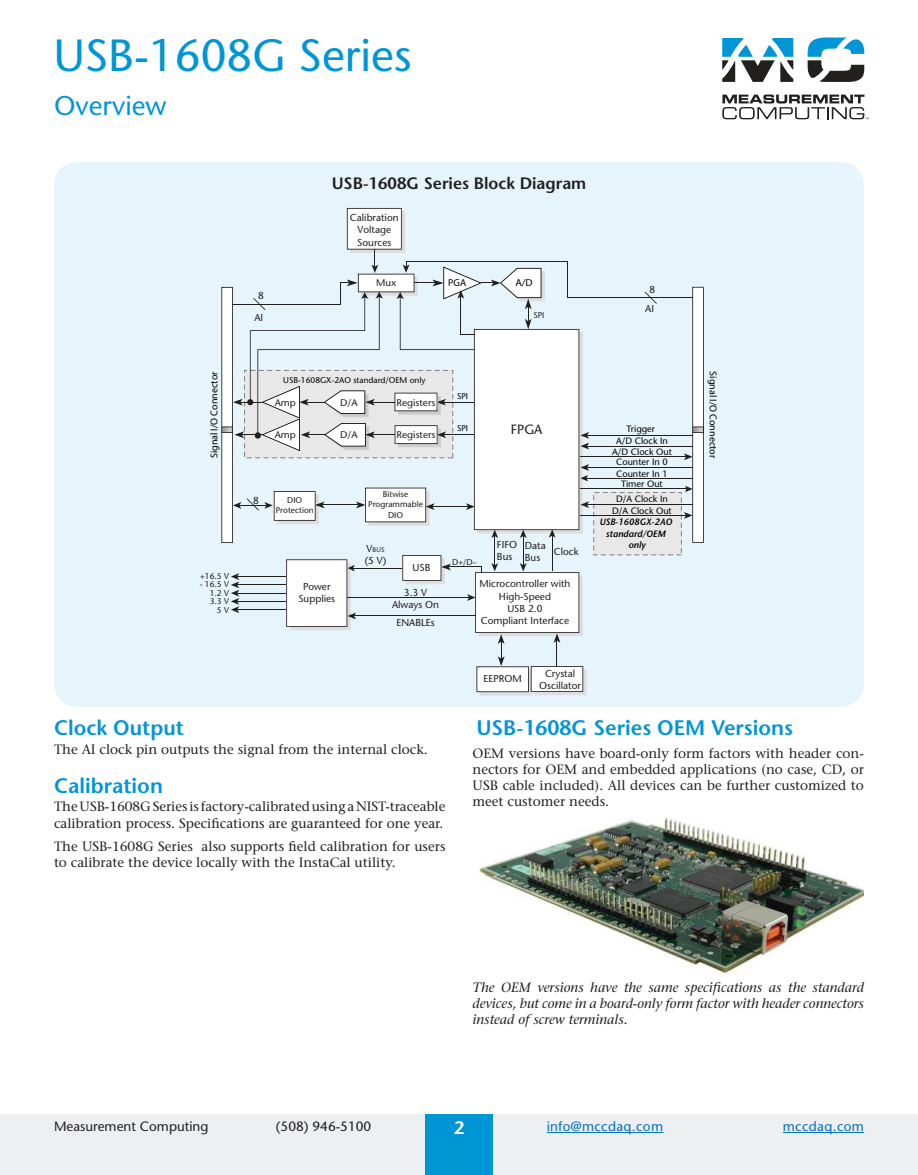
<style>
.page{position:relative;width:918px;height:1175px;background:#fff}
.page>*{position:absolute;margin:0;border:0;box-sizing:border-box;transform-origin:0 0}
.t1{font:45px "Stone Sans";color:#0096d6}
.t2{font:27px "Stone Sans";color:#0096d6}
.t3{font:600 21px "Stone Sans";color:#0096d6}
.t4{font:600 18px "Stone Sans";color:#fff}
.t5{font:600 16.5px "Stone Sans";color:#221f1f}
.t6{font:13.5px/16.2px "Stone Serif";color:#221f1f}
.t7{font:italic 13.5px/16.2px "Stone Serif";color:#221f1f;text-align:justify}
.t8{font:13.5px "Stone Sans";color:#221f1f}
.t9{font:13.5px "Stone Sans";letter-spacing:.025em;color:#0070c0}
.t10{font:500 13.35px "Stone Sans Std";color:#221e1f}
.t11{font:500 10.05px/12px "Stone Sans Std";color:#221e1f;text-align:center}
.t12{font:10.05px "Myriad Pro";color:#010101}
.t13{font:10.05px/19px "Stone Sans";color:#221e1f;text-align:center}
.t14{font:10.05px "Myriad Pro";color:#010101;scale:1.07 1}
.t15{font:500 9.6px "Stone Sans Std";color:#221e1f;scale:1.04 1}
.t16{font:500 9.15px/12px "Stone Sans Std";color:#010101;text-align:center}
.t17{font:italic 600 9.15px/11.7px "Stone Sans";color:#010101;text-align:center}
.t18{font:500 8.4px/10.1px "Stone Sans Std";color:#221e1f;text-align:center}
.t19{font:500 8.4px "Stone Sans Std";color:#010101}
.t20{font:8.4px/8.4px "Stone Sans";color:#221e1f;text-align:right}
.t21{font:500 6.75px "Stone Sans Std";color:#221e1f}
.s1{font-size:10.05px}
</style>
<div class="page">
<svg style="left:722px;top:94px;width:147px;height:25px"></svg>
<svg style="left:722px;top:38px;width:71px;height:44px"></svg>
<svg style="left:808px;top:38px;width:56px;height:44px"></svg>
<div style="left:0;top:1114px;width:918px;height:60px;background:#eeeff0"></div>
<div style="left:425px;top:1114px;width:68px;height:60px;background:#0096d6"></div>
<hr style="left:547px;top:1132px;width:116px;height:1px;background:#0070c0">
<hr style="left:783px;top:1132px;width:81px;height:1px;background:#0070c0">
<div style="left:54px;top:162px;width:810px;height:545px;background:#e5f5fb;border-radius:24px"></div>
<svg style="left:221px;top:208px;width:483px;height:487px"></svg>
<img style="left:478px;top:817px;width:386px;height:157px">
<h1 class="t1" style="left:54px;top:38px;width:359px">USB-1608G Series</h1>
<h2 class="t2" style="left:54px;top:95px;width:114px">Overview</h2>
<p class="t5" style="left:332px;top:177px;width:256px">USB-1608G Series Block Diagram</p>
<p class="t13" style="left:258px;top:286px;width:7px">8</p>
<p class="t13" style="left:255px;top:308px;width:10px">AI</p>
<p class="t11" style="left:350px;top:213px;width:50px">Calibration<br>Voltage<br>Sources</p>
<p class="t15" style="left:376px;top:278px;width:21px">Mux</p>
<p class="t12" style="left:448px;top:279px;width:19px">PGA</p>
<p class="t14" style="left:515px;top:279px;width:18px">A/D</p>
<p class="t20" style="left:533px;top:311px;width:13px">SPI</p>
<p class="t13" style="left:645px;top:280px;width:12px">8<br>AI</p>
<p class="t12" style="left:210px;top:458px;width:88px;rotate:-90deg">Signal I/O Connector</p>
<p class="t12" style="left:717px;top:371px;width:88px;rotate:90deg">Signal I/O Connector</p>
<p class="t19" style="left:283px;top:377px;width:144px">USB-1608GX-2AO standard/OEM only</p>
<p class="t15" style="left:397px;top:399px;width:39px">Registers</p>
<p class="t19" style="left:457px;top:393px;width:13px">SPI</p>
<p class="t15" style="left:340px;top:399px;width:18px">D/A</p>
<p class="t15" style="left:275px;top:399px;width:22px">Amp</p>
<p class="t15" style="left:275px;top:430px;width:22px">Amp</p>
<p class="t15" style="left:340px;top:430px;width:18px">D/A</p>
<p class="t12" style="left:275px;top:399px;width:22px">Amp</p>
<p class="t10" style="left:511px;top:424px;width:33px">FPGA</p>
<p class="t19" style="left:457px;top:425px;width:13px">SPI</p>
<p class="t16" style="left:616px;top:424px;width:53px">Trigger<br>A/D Clock In</p>
<p class="t16" style="left:612px;top:447px;width:61px">A/D Clock Out</p>
<p class="t16" style="left:616px;top:469px;width:53px;line-height:10.6px">Counter In 1<br>Timer Out</p>
<p class="t16" style="left:612px;top:494px;width:61px;line-height:11.6px">D/A Clock In<br>D/A Clock Out</p>
<p class="t15" style="left:397px;top:431px;width:39px">Registers</p>
<p class="t16" style="left:616px;top:457px;width:53px">Counter In 0</p>
<p class="t18" style="left:368px;top:490px;width:56px">Bitwise<br>Programmable<br>DIO</p>
<p class="t13" style="left:253px;top:491px;width:7px">8</p>
<p class="t18" style="left:276px;top:496px;width:39px">DIO<br>Protection</p>
<p class="t17" style="left:599px;top:517px;width:74px">USB-1608GX-2AO standard/OEM only</p>
<p class="t11" style="left:497px;top:539px;width:22px;text-align:left">FIFO<br>Bus</p>
<p class="t11" style="left:554px;top:546px;width:26px">Clock</p>
<p class="t11" style="left:525px;top:540px;width:22px;text-align:left">Data<br>Bus</p>
<p class="t11" style="left:480px;top:579px;width:92px">Microcontroller with<br>High-Speed<br>USB 2.0<br>Compliant Interface</p>
<p class="t21" style="left:367px;top:546px;width:19px"><span class="s1">V</span>BUS</p>
<p class="t11" style="left:365px;top:555px;width:23px">(5 V)</p>
<p class="t18" style="left:452px;top:557px;width:26px">D+/D–</p>
<p class="t11" style="left:413px;top:562px;width:19px">USB</p>
<p class="t20" style="left:200px;top:572px;width:30px">+16.5 V</p>
<p class="t20" style="left:200px;top:580px;width:31px">- 16.5 V<br>1.2 V<br>3.3 V<br>5 V</p>
<p class="t11" style="left:298px;top:581px;width:38px">Power<br>Supplies</p>
<p class="t11" style="left:392px;top:587px;width:49px">3.3 V<br>Always On</p>
<p class="t11" style="left:396px;top:617px;width:40px">ENABLEs</p>
<p class="t11" style="left:484px;top:673px;width:40px">EEPROM</p>
<p class="t11" style="left:539px;top:668px;width:43px">Crystal<br>Oscillator</p>
<h3 class="t3" style="left:54px;top:719px;width:132px">Clock Output</h3>
<p class="t6" style="left:54px;top:742px;width:375px">The AI clock pin outputs the signal from the internal clock.</p>
<h3 class="t3" style="left:54px;top:777px;width:110px">Calibration</h3>
<p class="t6" style="left:54px;top:800px;width:393px">The USB-1608G Series is factory-calibrated using a NIST-traceable calibration process. Specifications are guaranteed for one year.</p>
<p class="t6" style="left:54px;top:839px;width:393px">The USB-1608G Series also supports field calibration for users to calibrate the device locally with the InstaCal utility.</p>
<h3 class="t3" style="left:476px;top:719px;width:318px">USB-1608G Series OEM Versions</h3>
<p class="t6" style="left:472px;top:746px;width:393px;text-align:justify">OEM versions have board-only form factors with header con&shy;nectors for OEM and embedded applications (no case, CD, or USB cable included). All devices can be further customized to meet customer needs.</p>
<p class="t7" style="left:472px;top:980px;width:393px">The OEM versions have the same specifications as the standard devices, but come in a board-only form factor with header connectors instead of screw terminals.</p>
<p class="t8" style="left:54px;top:1121px;width:156px">Measurement Computing</p>
<p class="t8" style="left:276px;top:1121px;width:97px">(508) 946-5100</p>
<h3 class="t4" style="left:454px;top:1121px;width:12px">2</h3>
<p class="t9" style="left:547px;top:1121px;width:118px">info@mccdaq.com</p>
<p class="t9" style="left:783px;top:1121px;width:83px">mccdaq.com</p>
</div>
